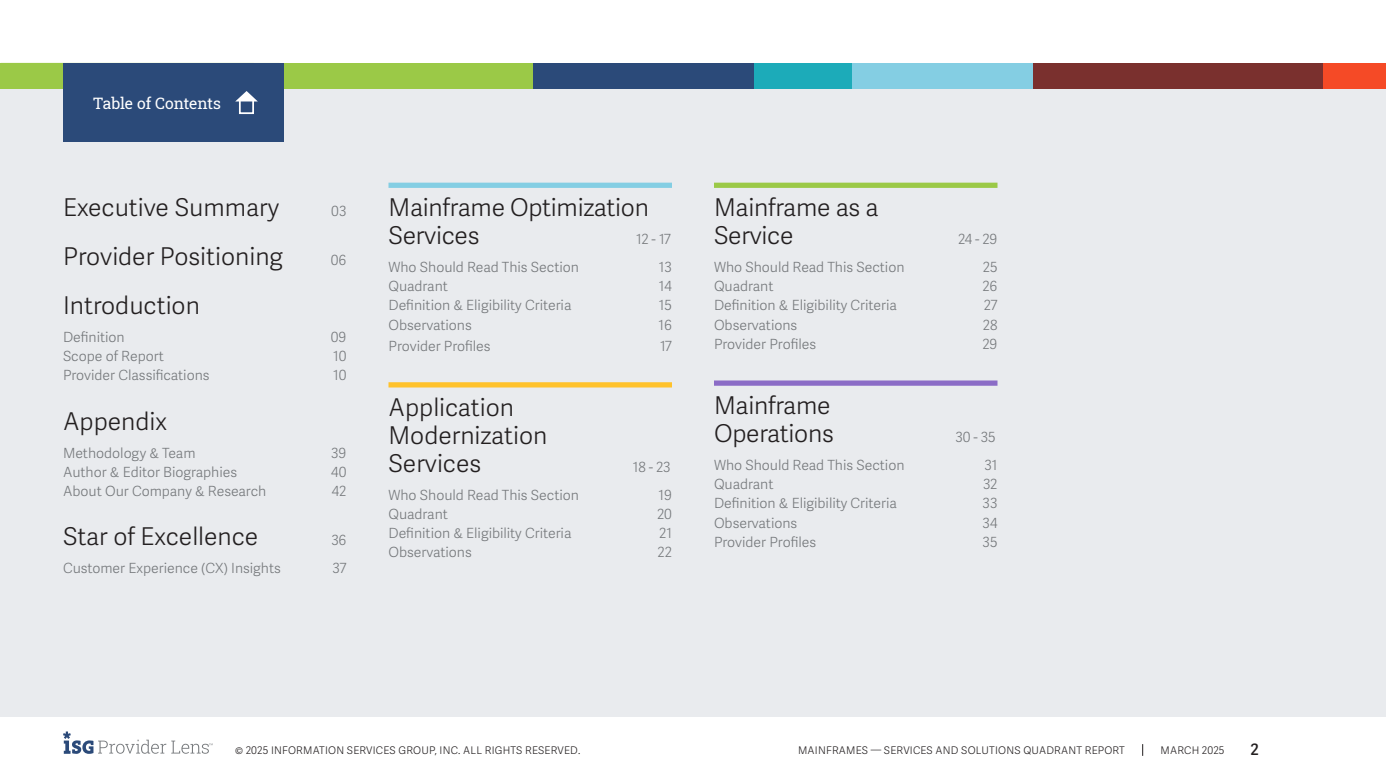
<style>
.page{position:relative;width:1386px;height:780px;background:#fff}
.page>*{position:absolute;margin:0;border:0;box-sizing:border-box;transform-origin:0 0}
.Section_Name{font:300 24.5px "Adelle Sans";color:#231f20}
.Section_Name_Yellow{font:300 24.5px/28px "Adelle Sans";color:#231f20}
.Section_Name_Light_Blue{font:300 24.5px/28px "Adelle Sans";letter-spacing:-.01em;color:#231f20}
.Section_Name_Green{font:300 24.5px/28px "Adelle Sans";letter-spacing:-.01em;color:#231f20}
.Section_Name_Purple{font:300 24.5px/28px "Adelle Sans";letter-spacing:-.01em;color:#231f20}
.t1{font:15.75px "Roboto Slab ISG P Regular";letter-spacing:-.005em;color:#fff}
.t2{font:600 15.75px "Adelle Sans";color:#231f20}
.Section_Name_Purple-2{font:300 14px "Adelle Sans";color:#75787b}
.Section_Name_Light_Blue-2{font:300 14px "Adelle Sans";color:#75787b}
.Section_Name_Yellow-2{font:300 14px "Adelle Sans";color:#75787b}
.Section_Name_Green-2{font:300 14px "Adelle Sans";color:#75787b}
.Section_Name-2{font:300 14px "Adelle Sans";color:#75787b}
.t3{font:300 10.5px "Adelle Sans";letter-spacing:.02em;color:#231f20}
</style>
<div class="page">
<svg style="left:1142px;top:744px;width:1px;height:12px"></svg>
<svg style="left:63px;top:731px;width:150px;height:23px"></svg>
<div style="left:0;top:63px;width:1386px;height:654px;background:#e9ebee"></div>
<div style="left:0;top:63px;width:533px;height:25px;background:#9bc947"></div>
<div style="left:533px;top:63px;width:223px;height:25px;background:#2b4a79"></div>
<div style="left:850px;top:63px;width:184px;height:25px;background:#84cee3"></div>
<div style="left:1323px;top:63px;width:63px;height:25px;background:#f54a26"></div>
<div style="left:1033px;top:63px;width:290px;height:25px;background:#7a302e"></div>
<div style="left:754px;top:63px;width:98px;height:25px;background:#1cabb9"></div>
<div style="left:63px;top:63px;width:221px;height:78px;background:#2b4a79"></div>
<svg style="left:0;top:88px;width:257px;height:13px"></svg>
<div style="left:239px;top:100px;width:15px;height:14px;border:2px solid #fff"></div>
<div style="left:388px;top:183px;width:284px;height:5px;background:#84cee3"></div>
<div style="left:388px;top:382px;width:284px;height:5px;background:#ffc22b"></div>
<div style="left:714px;top:183px;width:284px;height:5px;background:#9bc947"></div>
<div style="left:714px;top:380px;width:284px;height:6px;background:#8b6cc6"></div>
<p class="t1" style="left:93px;top:92px;width:130px">Table of Contents</p>
<p class="Section_Name" style="left:63px;top:193px;width:218px">Executive Summary</p>
<p class="Section_Name-2" style="left:331px;top:203px;width:17px">03</p>
<p class="Section_Name" style="left:63px;top:242px;width:222px">Provider Positioning</p>
<p class="Section_Name-2" style="left:331px;top:252px;width:17px">06</p>
<p class="Section_Name" style="left:63px;top:291px;width:138px">Introduction</p>
<p class="Section_Name_Purple-2" style="left:63px;top:329px;width:63px">Definition</p>
<p class="Section_Name_Purple-2" style="left:331px;top:329px;width:17px">09</p>
<p class="Section_Name_Purple-2" style="left:63px;top:348px;width:102px">Scope of Report</p>
<p class="Section_Name_Purple-2" style="left:333px;top:348px;width:15px">10</p>
<p class="Section_Name_Purple-2" style="left:63px;top:367px;width:148px">Provider Classifications</p>
<p class="Section_Name_Purple-2" style="left:333px;top:367px;width:15px">10</p>
<p class="Section_Name" style="left:63px;top:406px;width:106px">Appendix</p>
<p class="Section_Name_Purple-2" style="left:63px;top:444px;width:134px">Methodology &amp; Team</p>
<p class="Section_Name_Purple-2" style="left:331px;top:444px;width:17px">39</p>
<p class="Section_Name_Purple-2" style="left:63px;top:463px;width:176px">Author &amp; Editor Biographies</p>
<p class="Section_Name_Purple-2" style="left:331px;top:463px;width:17px">40</p>
<p class="Section_Name_Purple-2" style="left:63px;top:483px;width:205px">About Our Company &amp; Research</p>
<p class="Section_Name_Purple-2" style="left:332px;top:483px;width:16px">42</p>
<p class="Section_Name_Yellow" style="left:63px;top:523px;width:197px">Star of Excellence</p>
<p class="Section_Name_Purple-2" style="left:331px;top:532px;width:17px">36</p>
<p class="Section_Name_Purple-2" style="left:63px;top:560px;width:219px">Customer Experience (CX) Insights</p>
<p class="Section_Name_Purple-2" style="left:333px;top:560px;width:15px">37</p>
<p class="Section_Name_Light_Blue" style="left:388px;top:194px;width:262px">Mainframe Optimization<br>Services</p>
<p class="Section_Name_Light_Blue-2" style="left:636px;top:231px;width:36px">12 - 17</p>
<p class="Section_Name_Purple-2" style="left:388px;top:259px;width:192px">Who Should Read This Section</p>
<p class="Section_Name_Purple-2" style="left:659px;top:259px;width:15px">13</p>
<p class="Section_Name_Purple-2" style="left:388px;top:278px;width:61px">Quadrant</p>
<p class="Section_Name_Purple-2" style="left:659px;top:278px;width:15px">14</p>
<p class="Section_Name_Purple-2" style="left:388px;top:297px;width:185px">Definition &amp; Eligibility Criteria</p>
<p class="Section_Name_Purple-2" style="left:659px;top:297px;width:15px">15</p>
<p class="Section_Name_Purple-2" style="left:388px;top:316px;width:85px">Observations</p>
<p class="Section_Name_Purple-2" style="left:659px;top:316px;width:15px">16</p>
<p class="Section_Name_Purple-2" style="left:388px;top:337px;width:104px">Provider Profiles</p>
<p class="Section_Name_Purple-2" style="left:660px;top:337px;width:13px">17</p>
<p class="Section_Name_Yellow" style="left:388px;top:393px;width:160px">Application<br>Modernization<br>Services</p>
<p class="Section_Name_Yellow-2" style="left:633px;top:458px;width:39px">18 - 23</p>
<p class="Section_Name_Purple-2" style="left:388px;top:486px;width:192px">Who Should Read This Section</p>
<p class="Section_Name_Purple-2" style="left:659px;top:486px;width:15px">19</p>
<p class="Section_Name_Purple-2" style="left:388px;top:505px;width:61px">Quadrant</p>
<p class="Section_Name_Purple-2" style="left:657px;top:505px;width:16px">20</p>
<p class="Section_Name_Purple-2" style="left:388px;top:525px;width:185px">Definition &amp; Eligibility Criteria</p>
<p class="Section_Name_Purple-2" style="left:659px;top:525px;width:14px">21</p>
<p class="Section_Name_Purple-2" style="left:388px;top:544px;width:85px">Observations</p>
<p class="Section_Name_Purple-2" style="left:658px;top:544px;width:16px">22</p>
<p class="Section_Name_Green" style="left:714px;top:194px;width:166px">Mainframe as a<br>Service</p>
<p class="Section_Name_Green-2" style="left:958px;top:231px;width:41px">24 - 29</p>
<p class="Section_Name_Purple-2" style="left:714px;top:259px;width:192px">Who Should Read This Section</p>
<p class="Section_Name_Purple-2" style="left:983px;top:259px;width:16px">25</p>
<p class="Section_Name_Purple-2" style="left:714px;top:278px;width:61px">Quadrant</p>
<p class="Section_Name_Purple-2" style="left:983px;top:278px;width:16px">26</p>
<p class="Section_Name_Purple-2" style="left:714px;top:297px;width:185px">Definition &amp; Eligibility Criteria</p>
<p class="Section_Name_Purple-2" style="left:984px;top:297px;width:15px">27</p>
<p class="Section_Name_Purple-2" style="left:714px;top:316px;width:85px">Observations</p>
<p class="Section_Name_Purple-2" style="left:983px;top:316px;width:16px">28</p>
<p class="Section_Name_Purple-2" style="left:714px;top:336px;width:104px">Provider Profiles</p>
<p class="Section_Name_Purple-2" style="left:982px;top:336px;width:17px">29</p>
<p class="Section_Name_Purple" style="left:714px;top:392px;width:121px">Mainframe<br>Operations</p>
<p class="Section_Name_Purple-2" style="left:955px;top:428px;width:42px">30 - 35</p>
<p class="Section_Name_Purple-2" style="left:714px;top:456px;width:192px">Who Should Read This Section</p>
<p class="Section_Name_Purple-2" style="left:984px;top:456px;width:15px">31</p>
<p class="Section_Name_Purple-2" style="left:714px;top:476px;width:61px">Quadrant</p>
<p class="Section_Name_Purple-2" style="left:983px;top:476px;width:16px">32</p>
<p class="Section_Name_Purple-2" style="left:714px;top:495px;width:185px">Definition &amp; Eligibility Criteria</p>
<p class="Section_Name_Purple-2" style="left:983px;top:495px;width:16px">33</p>
<p class="Section_Name_Purple-2" style="left:714px;top:514px;width:85px">Observations</p>
<p class="Section_Name_Purple-2" style="left:983px;top:514px;width:16px">34</p>
<p class="Section_Name_Purple-2" style="left:714px;top:533px;width:104px">Provider Profiles</p>
<p class="Section_Name_Purple-2" style="left:983px;top:533px;width:16px">35</p>
<p class="t3" style="left:235px;top:744px;width:347px">© 2025 INFORMATION SERVICES GROUP, INC. ALL RIGHTS RESERVED.</p>
<p class="t3" style="left:798px;top:744px;width:328px">MAINFRAMES — SERVICES AND SOLUTIONS QUADRANT REPORT</p>
<p class="t3" style="left:1161px;top:744px;width:65px">MARCH 2025</p>
<p class="t2" style="left:1251px;top:740px;width:10px">2</p>
</div>
